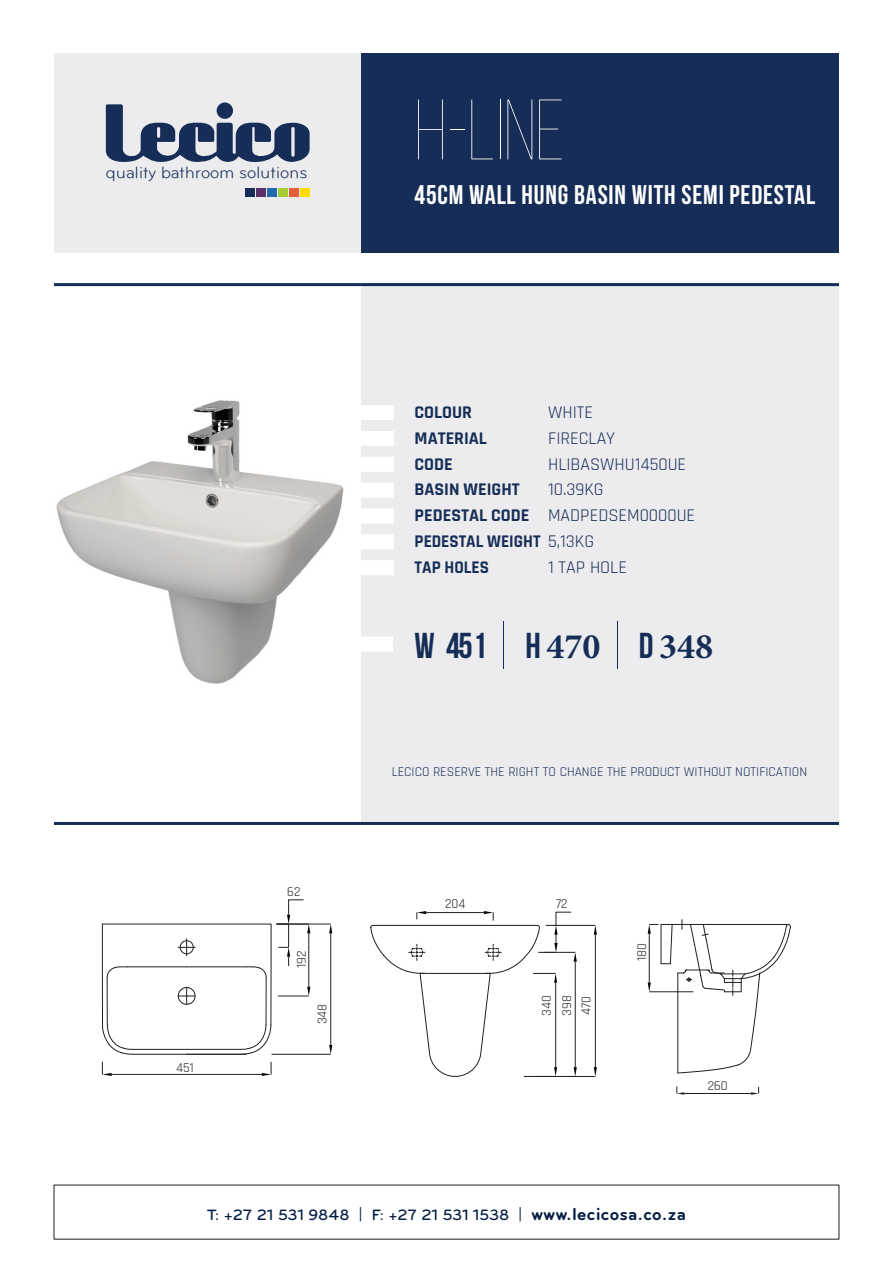
<style>
.page{position:relative;width:893px;height:1263px;background:#fff}
.page>*{position:absolute;margin:0;border:0;box-sizing:border-box;transform-origin:0 0}
.t1{font:100 85.5px "Bebas Neue";color:#fff}
.t2{font:36px "Bebas Neue";color:#162e57}
.t3{font:27px "Bebas Neue";letter-spacing:.03em;color:#fff}
.t4{font:700 18px/25.8px "Rajdhani";color:#162e57}
.t5{font:18px "Rajdhani";color:#162e57}
.t6{font:17.1px "Bryant";letter-spacing:-.01em;color:#162e57}
.t7{font:500 15.6px "Bryant";color:#041e44}
.t8{font:13.5px "Rajdhani";color:#162e57}
.t9{font:13.5px/20px "Rajdhani";color:#231f20;text-align:justify}
.s1{font-weight:400}
.s2{font-weight:100;font-size:67.5px}
.s3{font-family:"Minion Pro";font-weight:700}
.s4{font-weight:700;font-size:18px}
</style>
<div class="page">
<div style="left:54px;top:53px;width:307px;height:200px;background:#ececee"></div>
<div style="left:362px;top:283px;width:477px;height:539px;background:#ececee"></div>
<div style="left:256px;top:188px;width:9px;height:9px;background:#5a3166"></div>
<div style="left:245px;top:188px;width:9px;height:9px;background:#162e57"></div>
<div style="left:267px;top:188px;width:9px;height:9px;background:#236bae"></div>
<div style="left:278px;top:188px;width:10px;height:9px;background:#a6cc39"></div>
<div style="left:289px;top:188px;width:10px;height:9px;background:#e25f37"></div>
<div style="left:300px;top:188px;width:10px;height:9px;background:#ffdb01"></div>
<svg style="left:106px;top:102px;width:204px;height:60px"></svg>
<div style="left:361px;top:53px;width:478px;height:200px;background:#162e57"></div>
<hr style="left:54px;top:283px;width:785px;height:3px;background:#162e57">
<hr style="left:54px;top:822px;width:785px;height:3px;background:#162e57">
<div style="left:355px;top:637px;width:38px;height:15px;background:#fff"></div>
<div style="left:347px;top:405px;width:47px;height:15px;background:#fff"></div>
<div style="left:347px;top:431px;width:47px;height:15px;background:#fff"></div>
<div style="left:347px;top:457px;width:47px;height:15px;background:#fff"></div>
<div style="left:347px;top:483px;width:47px;height:15px;background:#fff"></div>
<div style="left:347px;top:508px;width:47px;height:15px;background:#fff"></div>
<div style="left:347px;top:534px;width:47px;height:15px;background:#fff"></div>
<div style="left:347px;top:560px;width:47px;height:15px;background:#fff"></div>
<hr style="left:112px;top:1074px;width:150px;height:1px;background:#231f20">
<svg style="left:262px;top:1062px;width:10px;height:14px"></svg>
<svg style="left:102px;top:1062px;width:10px;height:14px"></svg>
<hr style="left:330px;top:933px;width:1px;height:112px;background:#231f20">
<hr style="left:272px;top:1054px;width:59px;height:1px;background:#231f20">
<hr style="left:276px;top:924px;width:55px;height:1px;background:#231f20">
<svg style="left:329px;top:924px;width:3px;height:9px"></svg>
<svg style="left:329px;top:1045px;width:3px;height:9px"></svg>
<svg style="left:101px;top:899px;width:209px;height:156px"></svg>
<hr style="left:187px;top:1054px;width:59px;height:1px;background:#231f20">
<svg style="left:370px;top:911px;width:227px;height:166px"></svg>
<hr style="left:684px;top:1093px;width:67px;height:1px;background:#231f20">
<svg style="left:677px;top:1086px;width:7px;height:9px"></svg>
<svg style="left:751px;top:1087px;width:8px;height:8px"></svg>
<svg style="left:648px;top:919px;width:143px;height:155px"></svg>
<img style="left:56px;top:400px;width:288px;height:284px">
<p class="t6" style="left:106px;top:163px;width:203px">quality bathroom solutions</p>
<h1 class="t1" style="left:415px;top:85px;width:152px">H-LINE</h1>
<h3 class="t3" style="left:415px;top:180px;width:402px">45CM WALL HUNG BASIN WITH SEMI PEDESTAL</h3>
<p class="t9" style="left:176px;top:1058px;width:19px">451</p>
<p class="t9" style="left:287px;top:882px;width:15px">62</p>
<p class="t9" style="left:292px;top:968px;width:19px;rotate:-90deg">192</p>
<p class="t9" style="left:313px;top:1024px;width:22px;rotate:-90deg">348</p>
<p class="t4" style="left:415px;top:400px;width:59px">COLOUR</p>
<p class="t5" style="left:548px;top:402px;width:46px">WHITE</p>
<p class="t4" style="left:415px;top:425px;width:74px">MATERIAL</p>
<p class="t5" style="left:548px;top:428px;width:69px">FIRECLAY</p>
<p class="t4" style="left:415px;top:451px;width:40px">CODE</p>
<p class="t5" style="left:548px;top:453px;width:140px">HLIBASWHU1450UE</p>
<p class="t4" style="left:415px;top:477px;width:107px">BASIN WEIGHT</p>
<p class="t4" style="left:415px;top:477px;width:282px;text-indent:134px"><span class="s1">10.39KG<br></span>PEDESTAL CODE <span class="s1">MADPEDSEM0000UE<br></span>PEDESTAL WEIGHT <span class="s1">5,13KG<br></span>TAP HOLES</p>
<p class="t5" style="left:548px;top:557px;width:80px">1 TAP HOLE</p>
<h2 class="t2" style="left:415px;top:626px;width:300px">W 451 <span class="s2">|</span> H <span class="s3">470</span> <span class="s2">|</span> D <span class="s3">348</span></h2>
<p class="t8" style="left:392px;top:764px;width:417px">LECICO RESERVE THE RIGHT TO CHANGE THE PRODUCT WITHOUT NOTIFICATION</p>
<p class="t9" style="left:445px;top:894px;width:22px">204</p>
<p class="t9" style="left:556px;top:894px;width:13px">72</p>
<p class="t9" style="left:537px;top:1016px;width:22px;rotate:-90deg">340<br>398<br>470</p>
<p class="t9" style="left:632px;top:961px;width:20px;rotate:-90deg">180</p>
<p class="t9" style="left:708px;top:1076px;width:22px">260</p>
<p class="t7" style="left:207px;top:1206px;width:480px">T: +27 21 531 9848 | F: +27 21 531 1538 | <span class="s4">www.lecicosa.co.za</span></p>
</div>
